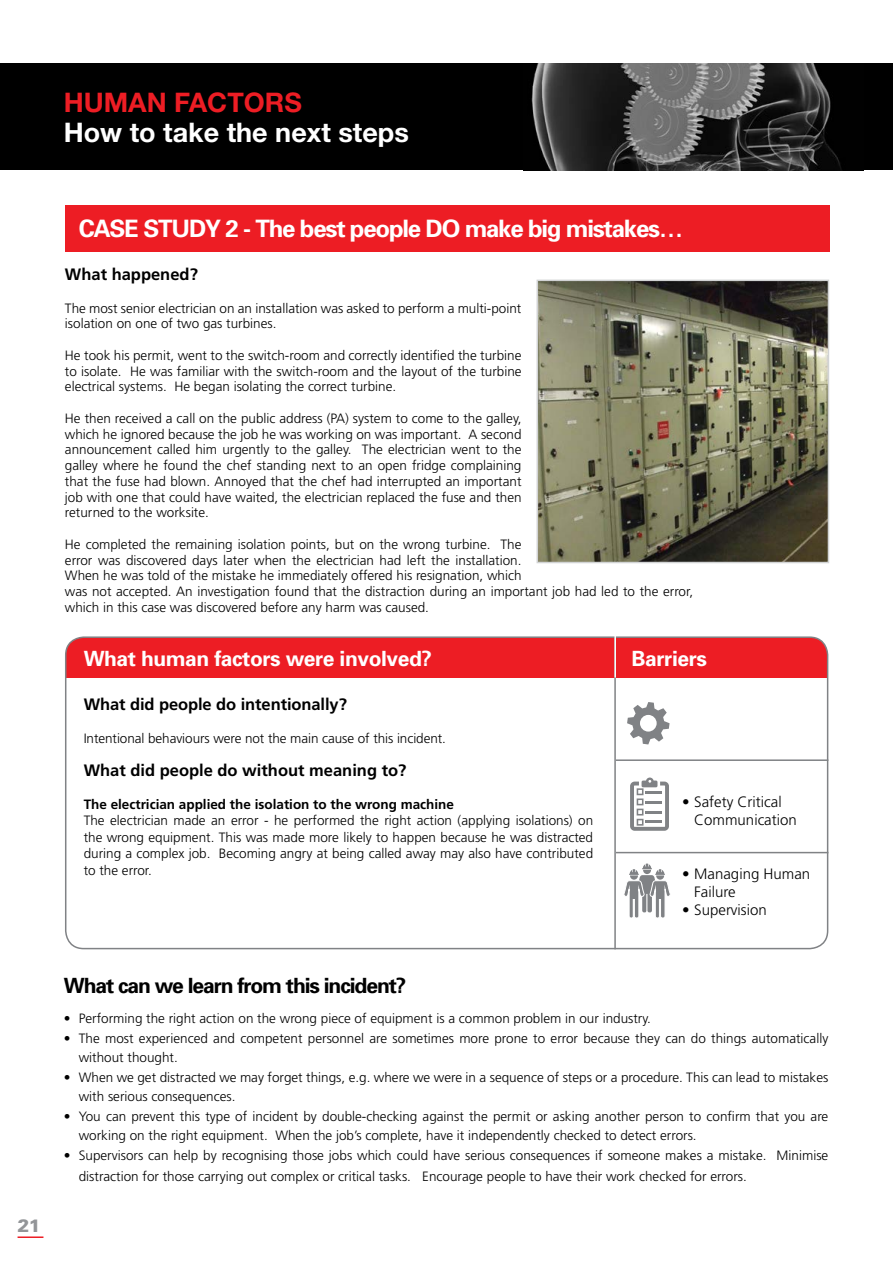
<style>
.page{position:relative;width:893px;height:1263px;background:#fff}
.page>*{position:absolute;margin:0;border:0;box-sizing:border-box;transform-origin:0 0}
.t1{font:700 27px "Helvetica Neue";color:#fff}
.t2{font:700 27px "Helvetica Neue";color:#ed1d24}
.t3{font:700 24px "Univers";letter-spacing:-.05em;color:#fff}
.t4{font:700 21px "Univers";letter-spacing:-.02em;color:#fff}
.t5{font:700 21px "Univers";letter-spacing:-.05em;color:#000}
.t6{font:900 18px "Univers";color:#939598}
.t7{font:700 16.5px "Frutiger";color:#000}
.t8{font:300 15px/18px "Frutiger";color:#000}
.t9{font:300 13.5px/15.8px "Frutiger";color:#000}
.t10{font:700 13.5px "Frutiger";color:#000}
</style>
<div class="page">
<hr style="left:18px;top:1236px;width:25px;height:2px;background:#ed1d24">
<div style="left:0;top:64px;width:893px;height:106px;background:#000"></div>
<img style="left:531px;top:64px;width:311px;height:106px">
<div style="left:65px;top:205px;width:764px;height:46px;background:#ed1d24"></div>
<div style="left:66px;top:637px;width:762px;height:41px;background:#ed1d24"></div>
<div style="left:65px;top:636px;width:763px;height:313px;border:2px solid #808285;border-radius:18px"></div>
<hr style="left:614px;top:638px;width:2px;height:311px;background:#808285">
<hr style="left:614px;top:631px;width:2px;height:46px;background:#fff">
<hr style="left:616px;top:759px;width:212px;height:2px;background:#808285">
<hr style="left:616px;top:852px;width:212px;height:1px;background:#808285">
<svg style="left:624px;top:863px;width:46px;height:55px"></svg>
<svg style="left:627px;top:702px;width:43px;height:42px"></svg>
<svg style="left:630px;top:777px;width:39px;height:54px"></svg>
<img style="left:539px;top:283px;width:287px;height:277px">
<div style="left:536px;top:280px;width:293px;height:283px;border:2px solid #d1d3d4"></div>
<h1 class="t2" style="left:64px;top:86px;width:240px">HUMAN FACTORS</h1>
<h1 class="t1" style="left:64px;top:116px;width:347px">How to take the next steps</h1>
<h3 class="t6" style="left:18px;top:1214px;width:25px">21</h3>
<h2 class="t3" style="left:79px;top:213px;width:606px">CASE STUDY 2 - The best people DO make big mistakes…</h2>
<p class="t7" style="left:65px;top:265px;width:134px">What happened?</p>
<p class="t9" style="left:65px;top:300px;width:458px">The most senior electrician on an installation was asked to perform a multi-point isolation on one of two gas turbines.</p>
<p class="t9" style="left:65px;top:347px;width:458px;text-align:justify">He took his permit, went to the switch-room and correctly identified the turbine to isolate. He was familiar with the switch-room and the layout of the turbine electrical systems. He began isolating the correct turbine.</p>
<p class="t9" style="left:65px;top:410px;width:458px;text-align:justify">He then received a call on the public address (PA) system to come to the galley, which he ignored because the job he was working on was important. A second announcement called him urgently to the galley. The electrician went to the galley where he found the chef standing next to an open fridge complaining that the fuse had blown. Annoyed that the chef had interrupted an important job with one that could have waited, the electrician replaced the fuse and then returned to the worksite.</p>
<p class="t9" style="left:65px;top:536px;width:630px">He completed the remaining isolation points, but on the wrong turbine. The<br>error was discovered days later when the electrician had left the installation.<br>When he was told of the mistake he immediately offered his resignation, which<br>was not accepted. An investigation found that the distraction during an important job had led to the error, which in this case was discovered before any harm was caused.</p>
<h3 class="t4" style="left:84px;top:645px;width:350px">What human factors were involved?</h3>
<h3 class="t4" style="left:632px;top:645px;width:77px">Barriers</h3>
<p class="t7" style="left:84px;top:694px;width:265px">What did people do intentionally?</p>
<p class="t9" style="left:84px;top:730px;width:364px">Intentional behaviours were not the main cause of this incident.</p>
<p class="t7" style="left:84px;top:760px;width:324px">What did people do without meaning to?</p>
<p class="t10" style="left:84px;top:796px;width:372px">The electrician applied the isolation to the wrong machine</p>
<p class="t9" style="left:84px;top:812px;width:511px;line-height:16.5px;text-align:justify">The electrician made an error - he performed the right action (applying isolations) on the wrong equipment. This was made more likely to happen because he was distracted during a complex job. Becoming angry at being called away may also have contributed to the error.</p>
<p class="t8" style="left:694px;top:793px;width:104px;text-indent:-12px">• Safety Critical<br>Communication</p>
<p class="t8" style="left:694px;top:865px;width:117px;text-indent:-12px">• Managing Human<br>Failure</p>
<p class="t8" style="left:682px;top:901px;width:86px">• Supervision</p>
<h3 class="t5" style="left:64px;top:972px;width:344px">What can we learn from this incident?</h3>
<p class="t9" style="left:64px;top:1011px;width:589px">• Performing the right action on the wrong piece of equipment is a common problem in our industry.</p>
<p class="t9" style="left:79px;top:1028px;width:751px;line-height:19.5px;text-indent:-15px">• The most experienced and competent personnel are sometimes more prone to error because they can do things automatically without thought.</p>
<p class="t9" style="left:79px;top:1067px;width:751px;line-height:19.5px;text-indent:-15px">• When we get distracted we may forget things, e.g. where we were in a sequence of steps or a procedure. This can lead to mistakes with serious consequences.</p>
<p class="t9" style="left:79px;top:1106px;width:751px;line-height:19.5px;text-indent:-15px">• You can prevent this type of incident by double-checking against the permit or asking another person to confirm that you are working on the right equipment. When the job’s complete, have it independently checked to detect errors.</p>
<p class="t9" style="left:79px;top:1144px;width:751px;line-height:21px;text-indent:-15px">• Supervisors can help by recognising those jobs which could have serious consequences if someone makes a mistake. Minimise distraction for those carrying out complex or critical tasks. Encourage people to have their work checked for errors.</p>
</div>
